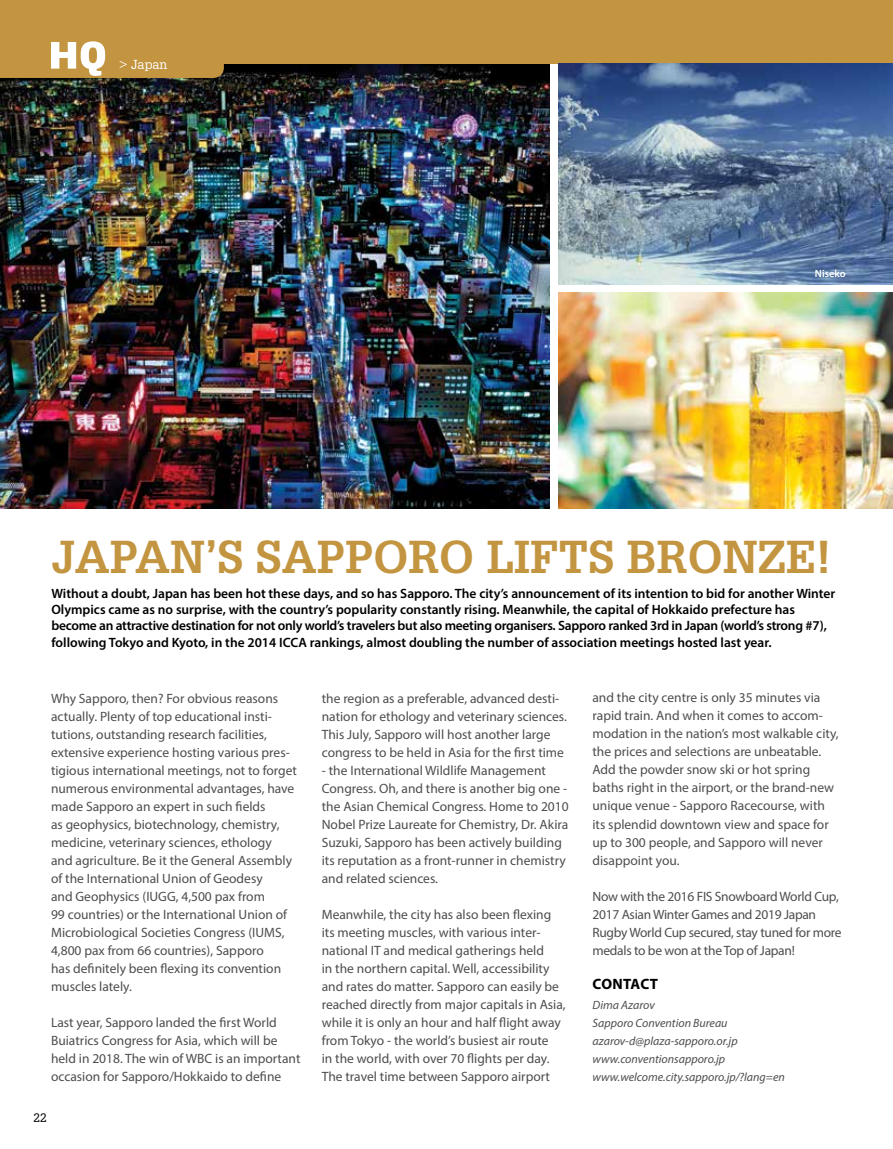
<style>
.page{position:relative;width:893px;height:1149px;background:#fff}
.page>*{position:absolute;margin:0;border:0;box-sizing:border-box;transform-origin:0 0}
.t1{font:700 45px "Glypha LT";color:#c39540}
.t2{font:700 15px "Myriad Pro";letter-spacing:.02em;color:#000}
.t3{font:13.5px/18px "Myriad Pro";color:#4d4d4f}
.t4{font:600 13.5px/16.2px "Myriad Pro";color:#000}
.t5{font:13.5px/18px "Myriad Pro";letter-spacing:-.02em;color:#4d4d4f}
.t6{font:12.75px "Glypha LT";color:#fff}
.t7{font:italic 12px/18px "Myriad Pro";color:#4d4d4f}
.t8{font:12px "Glypha LT";color:#000}
.t9{font:600 10.5px "Myriad Pro";color:#fff}
</style>
<div class="page">
<img style="left:0;top:64px;width:550px;height:444px">
<div style="left:0;top:0;width:893px;height:64px;background:#c39540"></div>
<svg style="left:0;top:41px;width:224px;height:37px"></svg>
<img style="left:558px;top:64px;width:335px;height:220px">
<img style="left:558px;top:293px;width:335px;height:215px">
<p class="t6" style="left:119px;top:57px;width:50px">&gt; Japan</p>
<p class="t9" style="left:815px;top:267px;width:32px">Niseko</p>
<h1 class="t1" style="left:51px;top:528px;width:781px">JAPAN’S SAPPORO LIFTS BRONZE!</h1>
<p class="t4" style="left:51px;top:584px;width:785px">Without a doubt, Japan has been hot these days, and so has Sapporo. The city’s announcement of its intention to bid for another Winter Olympics came as no surprise, with the country’s popularity constantly rising. Meanwhile, the capital of Hokkaido prefecture has become an attractive destination for not only world’s travelers but also meeting organisers. Sapporo ranked 3rd in Japan (world’s strong #7), following Tokyo and Kyoto, in the 2014 ICCA rankings, almost doubling the number of association meetings hosted last year.</p>
<p class="t3" style="left:51px;top:688px;width:248px">Why Sapporo, then? For obvious reasons actually. Plenty of top educational insti&shy;tutions, outstanding research facilities, extensive experience hosting various pres&shy;tigious international meetings, not to forget numerous environmental advantages, have made Sapporo an expert in such fields<br>as geophysics, biotechnology, chemistry, medicine, veterinary sciences, ethology<br>and agriculture. Be it the General Assembly of the International Union of Geodesy<br>and Geophysics (IUGG, 4,500 pax from<br>99 countries) or the International Union of Microbiological Societies Congress (IUMS, 4,800 pax from 66 countries), Sapporo<br>has definitely been flexing its convention muscles lately.</p>
<p class="t3" style="left:51px;top:1012px;width:251px">Last year, Sapporo landed the first World Buiatrics Congress for Asia, which will be held in 2018. The win of WBC is an important occasion for Sapporo/Hokkaido to define</p>
<p class="t8" style="left:33px;top:1109px;width:15px">22</p>
<p class="t3" style="left:322px;top:688px;width:247px">the region as a preferable, advanced desti&shy;nation for ethology and veterinary sciences.<br>This July, Sapporo will host another large congress to be held in Asia for the first time</p>
<p class="t3" style="left:322px;top:760px;width:248px">- the International Wildlife Management Congress. Oh, and there is another big one - the Asian Chemical Congress. Home to 2010<br>Nobel Prize Laureate for Chemistry, Dr. Akira Suzuki, Sapporo has been actively building its reputation as a front-runner in chemistry and related sciences.</p>
<p class="t3" style="left:322px;top:904px;width:245px">Meanwhile, the city has also been flexing its meeting muscles, with various inter&shy;national IT and medical gatherings held<br>in the northern capital. Well, accessibility and rates do matter. Sapporo can easily be reached directly from major capitals in Asia, while it is only an hour and half flight away from Tokyo - the world’s busiest air route<br>in the world, with over 70 flights per day.<br>The travel time between Sapporo airport</p>
<p class="t3" style="left:592px;top:688px;width:248px">and the city centre is only 35 minutes via rapid train. And when it comes to accom&shy;modation in the nation’s most walkable city, the prices and selections are unbeatable.<br>Add the powder snow ski or hot spring baths right in the airport, or the brand-new unique venue - Sapporo Racecourse, with its splendid downtown view and space for up to 300 people, and Sapporo will never disappoint you.</p>
<p class="t5" style="left:592px;top:886px;width:251px">Now with the 2016 FIS Snowboard World Cup, 2017 Asian Winter Games and 2019 Japan Rugby World Cup secured, stay tuned for more medals to be won at the Top of Japan!</p>
<p class="t2" style="left:593px;top:974px;width:67px">CONTACT</p>
<p class="t7" style="left:592px;top:995px;width:194px">Dima Azarov<br>Sapporo Convention Bureau azarov-d@plaza-sapporo.or.jp www.conventionsapporo.jp www.welcome.city.sapporo.jp/?lang=en</p>
</div>
